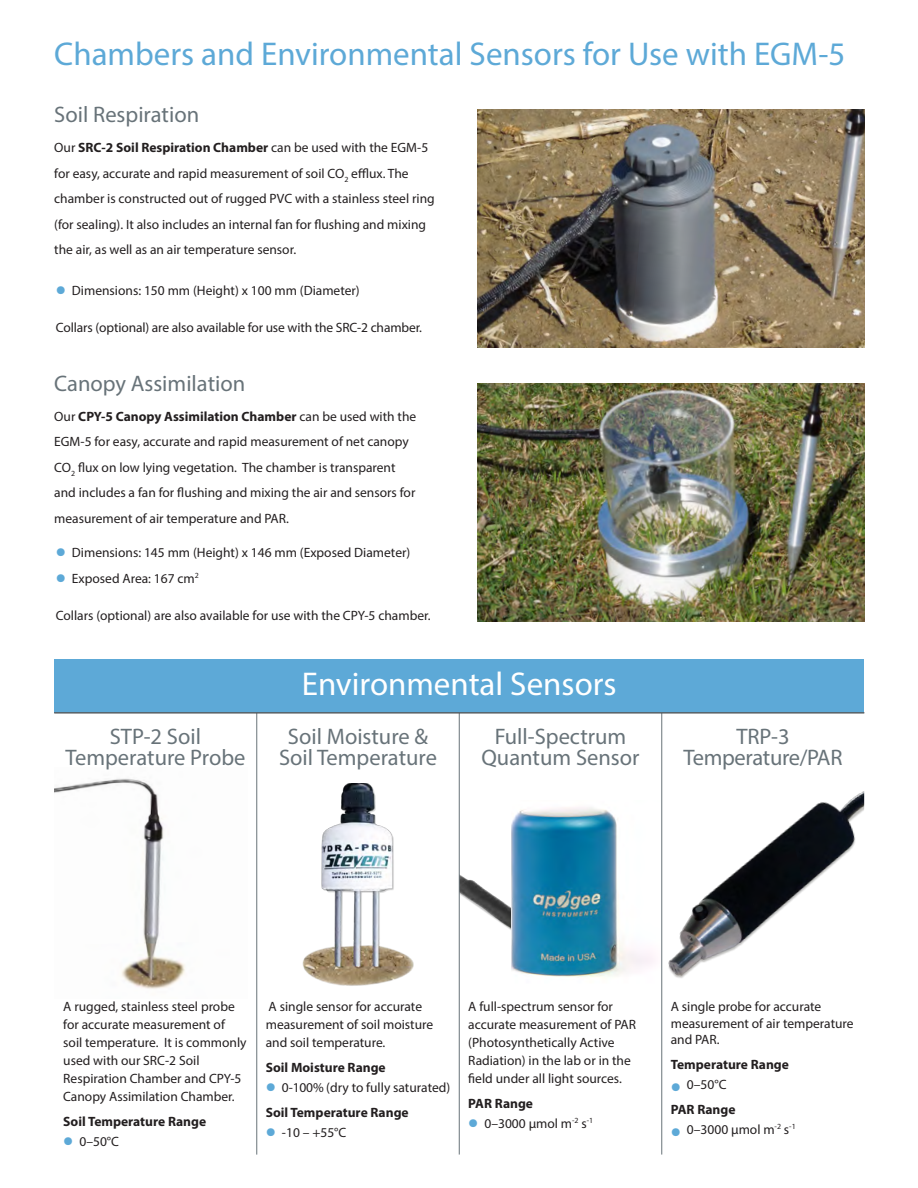
<style>
.page{position:relative;width:918px;height:1188px;background:#fff}
.page>*{position:absolute;margin:0;border:0;box-sizing:border-box;transform-origin:0 0}
.section_head{font:33px "Myriad Pro";color:#5da9d7}
.t1{font:33px "Myriad Pro";color:#fff}
.gray_subhead{font:22.5px "Myriad Pro";color:#687379}
.section_head-2{font:22.5px "Myriad Pro";color:#687379}
.section_head-3{font:13.5px/18px "Myriad Pro";color:#231f20}
.t2{font:700 13.5px "Myriad Pro";color:#231f20}
.s1{font-weight:700}
.s2{font-weight:700;font-size:30px;color:#5da9d7}
</style>
<div class="page">
<img style="left:460px;top:862px;width:52px;height:82px">
<img style="left:512px;top:807px;width:142px;height:170px">
<img style="left:54px;top:778px;width:131px;height:211px">
<img style="left:302px;top:783px;width:112px;height:203px">
<img style="left:668px;top:791px;width:196px;height:187px">
<hr style="left:257px;top:699px;width:1px;height:456px;background:#687379">
<hr style="left:459px;top:699px;width:1px;height:456px;background:#687379">
<hr style="left:662px;top:699px;width:1px;height:456px;background:#687379">
<img style="left:477px;top:110px;width:387px;height:238px">
<img style="left:477px;top:384px;width:387px;height:237px">
<div style="left:54px;top:659px;width:810px;height:54px;background:#5da9d7"></div>
<hr style="left:54px;top:713px;width:810px;height:1px;background:#687379">
<p class="section_head" style="left:54px;top:34px;width:793px">Chambers and Environmental Sensors for Use with EGM-5</p>
<p class="section_head-2" style="left:54px;top:101px;width:146px">Soil Respiration</p>
<p class="section_head-3" style="left:54px;top:135px;width:382px;line-height:25.5px">Our <span class="s1">SRC-2 Soil Respiration Chamber</span> can be used with the EGM-5 for easy, accurate and rapid measurement of soil CO<sub>2</sub> efflux. The chamber is constructed out of rugged PVC with a stainless steel ring (for sealing). It also includes an internal fan for flushing and mixing the air, as well as an air temperature sensor.</p>
<p class="section_head-3" style="left:56px;top:281px;width:306px"><span class="s2">•</span> Dimensions: 150 mm (Height) x 100 mm (Diameter)</p>
<p class="section_head-3" style="left:56px;top:318px;width:368px">Collars (optional) are also available for use with the SRC-2 chamber.</p>
<p class="gray_subhead" style="left:54px;top:369px;width:192px">Canopy Assimilation</p>
<p class="section_head-3" style="left:54px;top:403px;width:364px;line-height:25.5px">Our <span class="s1">CPY-5 Canopy Assimilation Chamber</span> can be used with the EGM-5 for easy, accurate and rapid measurement of net canopy CO<sub>2</sub> flux on low lying vegetation. The chamber is transparent and includes a fan for flushing and mixing the air and sensors for measurement of air temperature and PAR.</p>
<p class="section_head-3" style="left:56px;top:543px;width:356px"><span class="s2">•</span> Dimensions: 145 mm (Height) x 146 mm (Exposed Diameter)</p>
<p class="section_head-3" style="left:56px;top:569px;width:145px"><span class="s2">•</span> Exposed Area: 167 cm<sup>2</sup></p>
<p class="section_head-3" style="left:56px;top:606px;width:376px">Collars (optional) are also available for use with the CPY-5 chamber.</p>
<p class="gray_subhead" style="left:110px;top:723px;width:93px">STP-2 Soil</p>
<p class="gray_subhead" style="left:66px;top:744px;width:181px">Temperature Probe</p>
<p class="t1" style="left:302px;top:664px;width:316px">Environmental Sensors</p>
<p class="gray_subhead" style="left:288px;top:723px;width:142px">Soil Moisture &amp;</p>
<p class="gray_subhead" style="left:279px;top:744px;width:159px">Soil Temperature</p>
<p class="gray_subhead" style="left:495px;top:723px;width:133px">Full-Spectrum</p>
<p class="gray_subhead" style="left:481px;top:744px;width:160px">Quantum Sensor</p>
<p class="gray_subhead" style="left:736px;top:723px;width:55px">TRP-3</p>
<p class="gray_subhead" style="left:684px;top:744px;width:160px">Temperature/PAR</p>
<p class="section_head-3" style="left:63px;top:997px;width:185px">A rugged, stainless steel probe for accurate measurement of soil temperature. It is commonly used with our SRC-2 Soil<br>Respiration Chamber and CPY-5<br>Canopy Assimilation Chamber.</p>
<p class="t2" style="left:63px;top:1113px;width:144px">Soil Temperature Range</p>
<p class="section_head-3" style="left:63px;top:1132px;width:57px"><span class="s2">•</span> 0–50°C</p>
<p class="section_head-3" style="left:266px;top:997px;width:169px">A single sensor for accurate measurement of soil moisture and soil temperature.</p>
<p class="t2" style="left:266px;top:1059px;width:122px">Soil Moisture Range</p>
<p class="section_head-3" style="left:266px;top:1078px;width:186px"><span class="s2">•</span> 0-100% (dry to fully saturated)</p>
<p class="t2" style="left:266px;top:1104px;width:144px">Soil Temperature Range</p>
<p class="section_head-3" style="left:266px;top:1123px;width:82px"><span class="s2">•</span> -10 – +55°C</p>
<p class="section_head-3" style="left:468px;top:997px;width:169px">A full-spectrum sensor for accurate measurement of PAR (Photosynthetically Active<br>Radiation) in the lab or in the field under all light sources.</p>
<p class="t2" style="left:468px;top:1095px;width:66px">PAR Range</p>
<p class="section_head-3" style="left:468px;top:1114px;width:126px"><span class="s2">•</span> 0–3000 µmol m<sup>-2</sup> s<sup>-1</sup></p>
<p class="section_head-3" style="left:671px;top:998px;width:184px;line-height:16.5px">A single probe for accurate measurement of air temperature and PAR.</p>
<p class="t2" style="left:671px;top:1056px;width:120px">Temperature Range</p>
<p class="section_head-3" style="left:671px;top:1075px;width:57px"><span class="s2">•</span> 0–50°C</p>
<p class="t2" style="left:671px;top:1101px;width:66px">PAR Range</p>
<p class="section_head-3" style="left:671px;top:1120px;width:126px"><span class="s2">•</span> 0–3000 µmol m<sup>-2</sup> s<sup>-1</sup></p>
</div>
